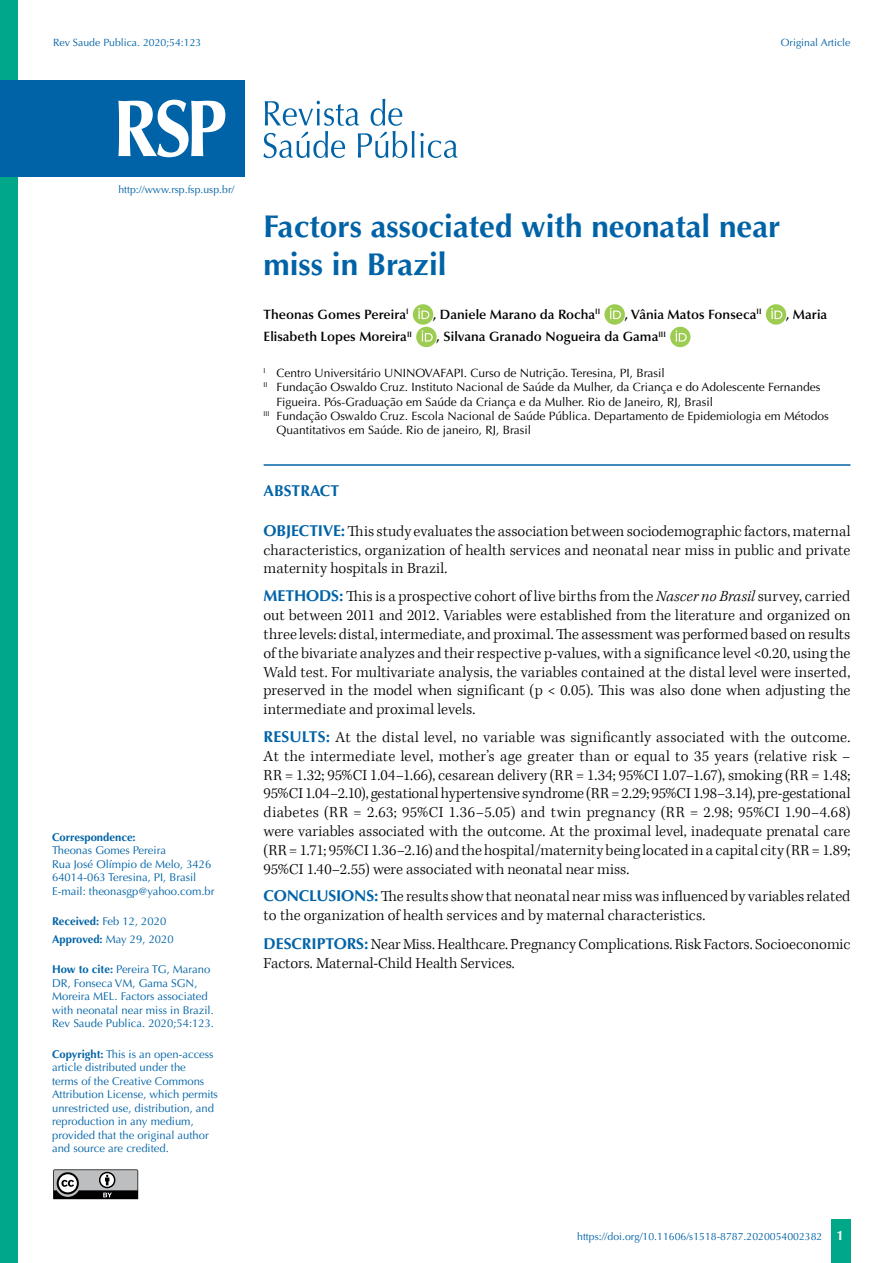
<style>
.page{position:relative;width:893px;height:1263px;background:#fff}
.page>*{position:absolute;margin:0;border:0;box-sizing:border-box;transform-origin:0 0}
.t1{font:700 31.5px/37.8px "Optima LT Std";color:#0063a7}
.t2{font:300 15.75px/18.9px "Kepler Std";color:#000;text-align:justify}
.t3{font:700 15.75px "Optima LT Std";color:#0063a7}
.t4{font:600 13.5px "Optima LT Std";color:#000}
.t5{font:12px "Optima LT Std";color:#000}
.t6{font:11.25px/13.5px "Optima LT Std";color:#0063a7}
.t7{font:700 11.25px "Optima LT Std";color:#0063a7}
.t8{font:10.5px "Optima LT Std";color:#0063a7}
.s1{font-weight:700}
.s2{font-family:"Optima LT Std";font-weight:700;color:#0063a7}
.s3{font-style:italic}
.s4{font-weight:700;font-size:13.5px;color:#fff}
</style>
<div class="page">
<div style="left:831px;top:1220px;width:20px;height:43px;background:#00a788"></div>
<svg style="left:53px;top:1169px;width:85px;height:30px;background:#7e7f80"></svg>
<div style="left:0;top:0;width:18px;height:1263px;background:#00a788"></div>
<hr style="left:264px;top:464px;width:586px;height:2px;background:#0063a7">
<div style="left:413px;top:304px;width:20px;height:21px;background:#9ccc51;border-radius:50%"></div>
<svg style="left:418px;top:308px;width:11px;height:11px"></svg>
<div style="left:604px;top:304px;width:21px;height:21px;background:#9ccc51;border-radius:50%"></div>
<svg style="left:610px;top:308px;width:11px;height:11px"></svg>
<div style="left:766px;top:304px;width:20px;height:21px;background:#9ccc51;border-radius:50%"></div>
<svg style="left:771px;top:308px;width:11px;height:11px"></svg>
<div style="left:416px;top:327px;width:21px;height:20px;background:#9ccc51;border-radius:50%"></div>
<svg style="left:422px;top:330px;width:11px;height:12px"></svg>
<div style="left:670px;top:327px;width:20px;height:20px;background:#9ccc51;border-radius:50%"></div>
<svg style="left:676px;top:330px;width:11px;height:12px"></svg>
<svg style="left:263px;top:99px;width:195px;height:59px"></svg>
<div style="left:0;top:80px;width:244px;height:96px;background:#0063a7"></div>
<svg style="left:118px;top:100px;width:107px;height:57px"></svg>
<p class="t8" style="left:53px;top:36px;width:150px">Rev Saude Publica. 2020;54:123</p>
<p class="t8" style="left:781px;top:36px;width:71px">Original Article</p>
<p class="t8" style="left:118px;top:183px;width:117px">http://www.rsp.fsp.usp.br/</p>
<p class="t7" style="left:52px;top:830px;width:85px">Correspondence:</p>
<p class="t6" style="left:52px;top:844px;width:164px">Theonas Gomes Pereira<br>Rua José Olímpio de Melo, 3426<br>64014-063 Teresina, PI, Brasil<br>E-mail: theonasgp@yahoo.com.br</p>
<p class="t6" style="left:52px;top:913px;width:123px;line-height:17.7px"><span class="s1">Received:</span> Feb 12, 2020<br><span class="s1">Approved:</span> May 29, 2020</p>
<p class="t6" style="left:52px;top:963px;width:163px"><span class="s1">How to cite:</span> Pereira TG, Marano<br>DR, Fonseca VM, Gama SGN,<br>Moreira MEL. Factors associated with neonatal near miss in Brazil.<br>Rev Saude Publica. 2020;54:123.</p>
<p class="t6" style="left:52px;top:1047px;width:167px"><span class="s1">Copyright:</span> This is an open-access article distributed under the<br>terms of the Creative Commons<br>Attribution License, which permits unrestricted use, distribution, and reproduction in any medium, provided that the original author and source are credited.</p>
<h1 class="t1" style="left:264px;top:208px;width:518px">Factors associated with neonatal near miss in Brazil</h1>
<p class="t4" style="left:264px;top:306px;width:146px">Theonas Gomes Pereira<sup>I</sup></p>
<p class="t4" style="left:433px;top:306px;width:168px">, Daniele Marano da Rocha<sup>II</sup></p>
<p class="t4" style="left:625px;top:306px;width:138px">, Vânia Matos Fonseca<sup>II</sup></p>
<p class="t4" style="left:786px;top:306px;width:43px">, Maria</p>
<p class="t4" style="left:264px;top:329px;width:150px">Elisabeth Lopes Moreira<sup>II</sup></p>
<p class="t4" style="left:437px;top:329px;width:231px">, Silvana Granado Nogueira da Gama<sup>III</sup></p>
<p class="t5" style="left:264px;top:366px;width:403px"><sup>I</sup> Centro Universitário UNINOVAFAPI. Curso de Nutrição. Teresina, PI, Brasil</p>
<p class="t5" style="left:264px;top:380px;width:558px"><sup>II</sup> Fundação Oswaldo Cruz. Instituto Nacional de Saúde da Mulher, da Criança e do Adolescente Fernandes</p>
<p class="t5" style="left:276px;top:395px;width:438px">Figueira. Pós-Graduação em Saúde da Criança e da Mulher. Rio de Janeiro, RJ, Brasil</p>
<p class="t5" style="left:264px;top:409px;width:567px"><sup>III</sup> Fundação Oswaldo Cruz. Escola Nacional de Saúde Pública. Departamento de Epidemiologia em Métodos</p>
<p class="t5" style="left:276px;top:423px;width:256px">Quantitativos em Saúde. Rio de janeiro, RJ, Brasil</p>
<p class="t3" style="left:264px;top:481px;width:77px">ABSTRACT</p>
<p class="t2" style="left:264px;top:522px;width:588px"><span class="s2">OBJECTIVE:</span> This study evaluates the association between sociodemographic factors, maternal characteristics, organization of health services and neonatal near miss in public and private maternity hospitals in Brazil.</p>
<p class="t2" style="left:264px;top:587px;width:588px"><span class="s2">METHODS:</span> This is a prospective cohort of live births from the <span class="s3">Nascer no Brasil</span> survey, carried out between 2011 and 2012. Variables were established from the literature and organized on three levels: distal, intermediate, and proximal. The assessment was performed based on results of the bivariate analyzes and their respective p-values, with a significance level &lt;0.20, using the Wald test. For multivariate analysis, the variables contained at the distal level were inserted, preserved in the model when significant (p &lt; 0.05). This was also done when adjusting the intermediate and proximal levels.</p>
<p class="t2" style="left:264px;top:728px;width:588px"><span class="s2">RESULTS:</span> At the distal level, no variable was significantly associated with the outcome.<br>At the intermediate level, mother’s age greater than or equal to 35 years (relative risk – RR = 1.32; 95%CI 1.04–1.66), cesarean delivery (RR = 1.34; 95%CI 1.07–1.67), smoking (RR = 1.48; 95%CI 1.04–2.10), gestational hypertensive syndrome (RR = 2.29; 95%CI 1.98–3.14), pre-gestational diabetes (RR = 2.63; 95%CI 1.36–5.05) and twin pregnancy (RR = 2.98; 95%CI 1.90–4.68) were variables associated with the outcome. At the proximal level, inadequate prenatal care (RR = 1.71; 95%CI 1.36–2.16) and the hospital/maternity being located in a capital city (RR = 1.89; 95%CI 1.40–2.55) were associated with neonatal near miss.</p>
<p class="t2" style="left:264px;top:888px;width:588px"><span class="s2">CONCLUSIONS:</span> The results show that neonatal near miss was influenced by variables related to the organization of health services and by maternal characteristics.</p>
<p class="t2" style="left:264px;top:934px;width:588px;line-height:19.8px"><span class="s2">DESCRIPTORS:</span> Near Miss. Healthcare. Pregnancy Complications. Risk Factors. Socioeconomic<br>Factors. Maternal-Child Health Services.</p>
<p class="t8" style="left:577px;top:1230px;width:268px">https://doi.org/10.11606/s1518-8787.2020054002382 <span class="s4">1</span></p>
</div>
